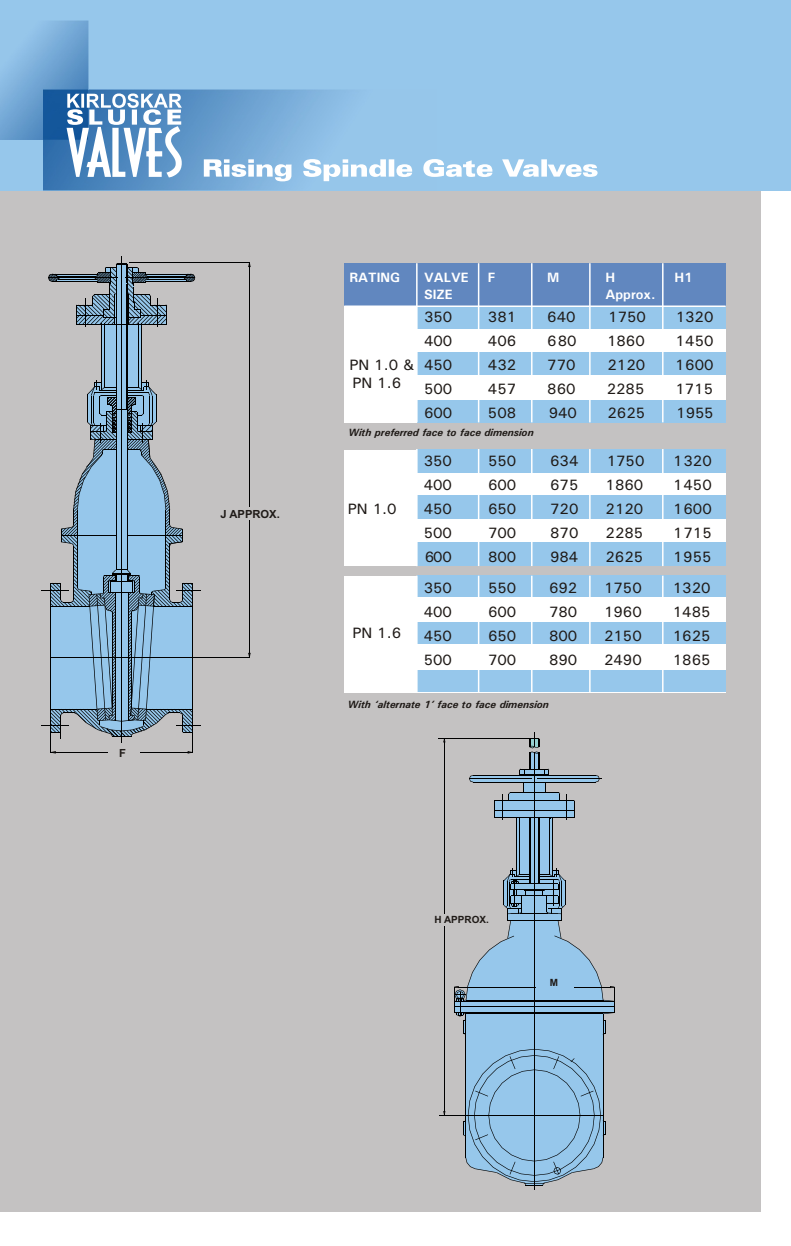
<style>
.page{position:relative;width:791px;height:1246px;background:#fff}
.page>*{position:absolute;margin:0;border:0;box-sizing:border-box;transform-origin:0 0}
.t1{font:15px "Univers";color:#1f1a17}
.t2{font:700 13.5px "Univers";color:#fff}
.t3{font:700 11.25px "Arial";color:#1f1a17}
.t4{font:italic 700 10.5px "Univers";color:#1f1a17}
.t5{font:700 9.9px "Arial";color:#1f1a17}
</style>
<div class="page">
<div style="left:0;top:190px;width:760px;height:1022px;background:#c4c2c2"></div>
<div style="left:0;top:0;width:790px;height:190px;background:#96c7eb"></div>
<img style="left:0;top:21px;width:89px;height:118px">
<img style="left:43px;top:89px;width:393px;height:102px">
<svg style="left:466px;top:776px;width:140px;height:359px"></svg>
<hr style="left:465px;top:1013px;width:1px;height:144px;background:#000">
<hr style="left:602px;top:1013px;width:1px;height:144px;background:#000">
<hr style="left:439px;top:1115px;width:105px;height:1px;background:#000">
<hr style="left:529px;top:817px;width:1px;height:66px;background:#000">
<hr style="left:538px;top:817px;width:1px;height:66px;background:#000">
<hr style="left:438px;top:738px;width:92px;height:1px;background:#000">
<hr style="left:444px;top:925px;width:1px;height:186px;background:#000">
<hr style="left:444px;top:742px;width:1px;height:171px;background:#000">
<hr style="left:534px;top:752px;width:1px;height:437px;background:#000">
<hr style="left:516px;top:817px;width:1px;height:53px;background:#000">
<hr style="left:519px;top:817px;width:1px;height:57px;background:#000">
<hr style="left:549px;top:817px;width:1px;height:57px;background:#000">
<hr style="left:551px;top:817px;width:1px;height:53px;background:#000">
<hr style="left:469px;top:778px;width:62px;height:1px;background:#000">
<hr style="left:473px;top:775px;width:50px;height:1px;background:#000">
<hr style="left:473px;top:781px;width:50px;height:1px;background:#000">
<svg style="left:469px;top:775px;width:4px;height:7px"></svg>
<svg style="left:482px;top:732px;width:119px;height:88px"></svg>
<svg style="left:463px;top:1049px;width:142px;height:137px;background:#8eb7d5"></svg>
<svg style="left:454px;top:868px;width:160px;height:167px"></svg>
<hr style="left:454px;top:1006px;width:160px;height:1px;background:#000">
<div style="left:102px;top:327px;width:39px;height:53px;background:#96c7eb"></div>
<hr style="left:117px;top:323px;width:1px;height:86px;background:#000">
<hr style="left:126px;top:323px;width:1px;height:86px;background:#000">
<hr style="left:127px;top:323px;width:1px;height:116px;background:#000">
<hr style="left:101px;top:323px;width:1px;height:60px;background:#000">
<hr style="left:104px;top:323px;width:1px;height:64px;background:#000">
<hr style="left:138px;top:323px;width:1px;height:64px;background:#000">
<hr style="left:141px;top:323px;width:1px;height:60px;background:#000">
<hr style="left:116px;top:323px;width:1px;height:116px;background:#000">
<hr style="left:192px;top:657px;width:46px;height:1px;background:#000">
<hr style="left:121px;top:257px;width:1px;height:486px;background:#000">
<hr style="left:129px;top:262px;width:120px;height:1px;background:#000">
<hr style="left:203px;top:657px;width:46px;height:1px;background:#000">
<hr style="left:249px;top:264px;width:1px;height:243px;background:#000">
<hr style="left:249px;top:520px;width:1px;height:133px;background:#000">
<svg style="left:41px;top:380px;width:160px;height:373px"></svg>
<svg style="left:48px;top:263px;width:147px;height:64px"></svg>
<svg style="left:204px;top:159px;width:393px;height:22px"></svg>
<svg style="left:67px;top:93px;width:115px;height:84px;background:#95b7d7"></svg>
<div style="left:344px;top:450px;width:381px;height:116px;background:#fff"></div>
<div style="left:417px;top:542px;width:308px;height:24px;background:#96c7eb"></div>
<div style="left:344px;top:576px;width:381px;height:116px;background:#fff"></div>
<div style="left:417px;top:576px;width:308px;height:21px;background:#96c7eb"></div>
<div style="left:417px;top:622px;width:308px;height:22px;background:#96c7eb"></div>
<div style="left:417px;top:670px;width:308px;height:22px;background:#96c7eb"></div>
<div style="left:417px;top:495px;width:308px;height:24px;background:#96c7eb"></div>
<div style="left:417px;top:449px;width:308px;height:24px;background:#96c7eb"></div>
<div style="left:344px;top:263px;width:381px;height:159px;background:#fff"></div>
<div style="left:417px;top:400px;width:308px;height:22px;background:#96c7eb"></div>
<div style="left:344px;top:263px;width:381px;height:43px;background:#6187bf"></div>
<div style="left:417px;top:352px;width:308px;height:22px;background:#96c7eb"></div>
<div style="left:417px;top:306px;width:308px;height:22px;background:#96c7eb"></div>
<hr style="left:416px;top:263px;width:1px;height:159px;background:#fff">
<hr style="left:477px;top:263px;width:2px;height:159px;background:#fff">
<hr style="left:531px;top:263px;width:1px;height:159px;background:#fff">
<hr style="left:589px;top:263px;width:1px;height:159px;background:#fff">
<hr style="left:661px;top:263px;width:2px;height:159px;background:#fff">
<hr style="left:344px;top:305px;width:381px;height:2px;background:#fff">
<hr style="left:477px;top:449px;width:2px;height:117px;background:#fff">
<hr style="left:416px;top:449px;width:1px;height:117px;background:#fff">
<hr style="left:531px;top:449px;width:1px;height:117px;background:#fff">
<hr style="left:589px;top:449px;width:1px;height:117px;background:#fff">
<hr style="left:661px;top:449px;width:2px;height:117px;background:#fff">
<hr style="left:477px;top:576px;width:2px;height:116px;background:#fff">
<hr style="left:531px;top:576px;width:1px;height:116px;background:#fff">
<hr style="left:589px;top:576px;width:1px;height:116px;background:#fff">
<hr style="left:661px;top:576px;width:2px;height:116px;background:#fff">
<p class="t3" style="left:119px;top:749px;width:8px">F</p>
<p class="t3" style="left:220px;top:510px;width:61px">J APPROX.</p>
<p class="t2" style="left:349px;top:273px;width:52px">RATING</p>
<p class="t2" style="left:424px;top:273px;width:46px">VALVE</p>
<p class="t2" style="left:487px;top:273px;width:9px">F</p>
<p class="t2" style="left:547px;top:273px;width:14px">M</p>
<p class="t2" style="left:605px;top:273px;width:11px">H</p>
<p class="t2" style="left:674px;top:273px;width:20px">H1</p>
<p class="t2" style="left:424px;top:289px;width:30px">SIZE</p>
<p class="t2" style="left:605px;top:289px;width:52px">Approx.</p>
<p class="t1" style="left:424px;top:312px;width:30px">350</p>
<p class="t1" style="left:487px;top:312px;width:30px">381</p>
<p class="t1" style="left:547px;top:312px;width:30px">640</p>
<p class="t1" style="left:608px;top:312px;width:39px">1750</p>
<p class="t1" style="left:675px;top:312px;width:39px">1320</p>
<p class="t1" style="left:424px;top:336px;width:30px">400</p>
<p class="t1" style="left:487px;top:336px;width:30px">406</p>
<p class="t1" style="left:547px;top:336px;width:31px">680</p>
<p class="t1" style="left:606px;top:336px;width:39px">1860</p>
<p class="t1" style="left:675px;top:336px;width:40px">1450</p>
<p class="t1" style="left:349px;top:360px;width:104px">PN 1.0 &amp; 450</p>
<p class="t1" style="left:487px;top:360px;width:30px">432</p>
<p class="t1" style="left:547px;top:360px;width:30px">770</p>
<p class="t1" style="left:607px;top:360px;width:39px">2120</p>
<p class="t1" style="left:675px;top:360px;width:40px">1600</p>
<p class="t1" style="left:424px;top:384px;width:30px">500</p>
<p class="t1" style="left:487px;top:384px;width:30px">457</p>
<p class="t1" style="left:547px;top:384px;width:30px">860</p>
<p class="t1" style="left:606px;top:384px;width:39px">2285</p>
<p class="t1" style="left:675px;top:384px;width:39px">1715</p>
<p class="t1" style="left:424px;top:408px;width:30px">600</p>
<p class="t1" style="left:487px;top:408px;width:30px">508</p>
<p class="t1" style="left:548px;top:408px;width:30px">940</p>
<p class="t1" style="left:607px;top:408px;width:39px">2625</p>
<p class="t1" style="left:676px;top:408px;width:39px">1955</p>
<p class="t1" style="left:352px;top:377px;width:50px">PN 1.6</p>
<p class="t4" style="left:348px;top:429px;width:187px">With preferred face to face dimension</p>
<p class="t1" style="left:423px;top:455px;width:30px">350</p>
<p class="t1" style="left:488px;top:455px;width:30px">550</p>
<p class="t1" style="left:550px;top:455px;width:30px">634</p>
<p class="t1" style="left:606px;top:455px;width:39px">1750</p>
<p class="t1" style="left:673px;top:455px;width:40px">1320</p>
<p class="t1" style="left:423px;top:479px;width:30px">400</p>
<p class="t1" style="left:488px;top:479px;width:30px">600</p>
<p class="t1" style="left:550px;top:479px;width:30px">675</p>
<p class="t1" style="left:605px;top:479px;width:39px">1860</p>
<p class="t1" style="left:673px;top:479px;width:40px">1450</p>
<p class="t1" style="left:348px;top:503px;width:50px">PN 1.0</p>
<p class="t1" style="left:423px;top:503px;width:30px">450</p>
<p class="t1" style="left:488px;top:503px;width:30px">650</p>
<p class="t1" style="left:550px;top:503px;width:30px">720</p>
<p class="t1" style="left:605px;top:503px;width:39px">2120</p>
<p class="t1" style="left:673px;top:503px;width:40px">1600</p>
<p class="t1" style="left:423px;top:527px;width:30px">500</p>
<p class="t1" style="left:488px;top:527px;width:30px">700</p>
<p class="t1" style="left:550px;top:527px;width:30px">870</p>
<p class="t1" style="left:605px;top:527px;width:39px">2285</p>
<p class="t1" style="left:673px;top:527px;width:40px">1715</p>
<p class="t1" style="left:424px;top:551px;width:29px">600</p>
<p class="t1" style="left:488px;top:551px;width:30px">800</p>
<p class="t1" style="left:550px;top:551px;width:30px">984</p>
<p class="t1" style="left:605px;top:551px;width:39px">2625</p>
<p class="t1" style="left:673px;top:551px;width:40px">1955</p>
<p class="t1" style="left:423px;top:583px;width:30px">350</p>
<p class="t1" style="left:488px;top:583px;width:30px">550</p>
<p class="t1" style="left:548px;top:583px;width:30px">692</p>
<p class="t1" style="left:603px;top:583px;width:39px">1750</p>
<p class="t1" style="left:672px;top:583px;width:39px">1320</p>
<p class="t1" style="left:423px;top:607px;width:30px">400</p>
<p class="t1" style="left:488px;top:607px;width:30px">600</p>
<p class="t1" style="left:548px;top:607px;width:30px">780</p>
<p class="t1" style="left:603px;top:607px;width:39px">1960</p>
<p class="t1" style="left:672px;top:607px;width:39px">1485</p>
<p class="t1" style="left:423px;top:631px;width:30px">450</p>
<p class="t1" style="left:488px;top:631px;width:30px">650</p>
<p class="t1" style="left:548px;top:631px;width:30px">800</p>
<p class="t1" style="left:603px;top:631px;width:39px">2150</p>
<p class="t1" style="left:672px;top:631px;width:39px">1625</p>
<p class="t1" style="left:423px;top:655px;width:30px">500</p>
<p class="t1" style="left:488px;top:655px;width:30px">700</p>
<p class="t1" style="left:548px;top:655px;width:30px">890</p>
<p class="t1" style="left:603px;top:655px;width:39px">2490</p>
<p class="t1" style="left:672px;top:655px;width:39px">1865</p>
<p class="t1" style="left:352px;top:628px;width:50px">PN 1.6</p>
<p class="t4" style="left:348px;top:701px;width:202px">With ‘alternate 1’ face to face dimension</p>
<p class="t5" style="left:434px;top:916px;width:56px">H APPROX.</p>
<p class="t5" style="left:549px;top:978px;width:10px">M</p>
</div>
